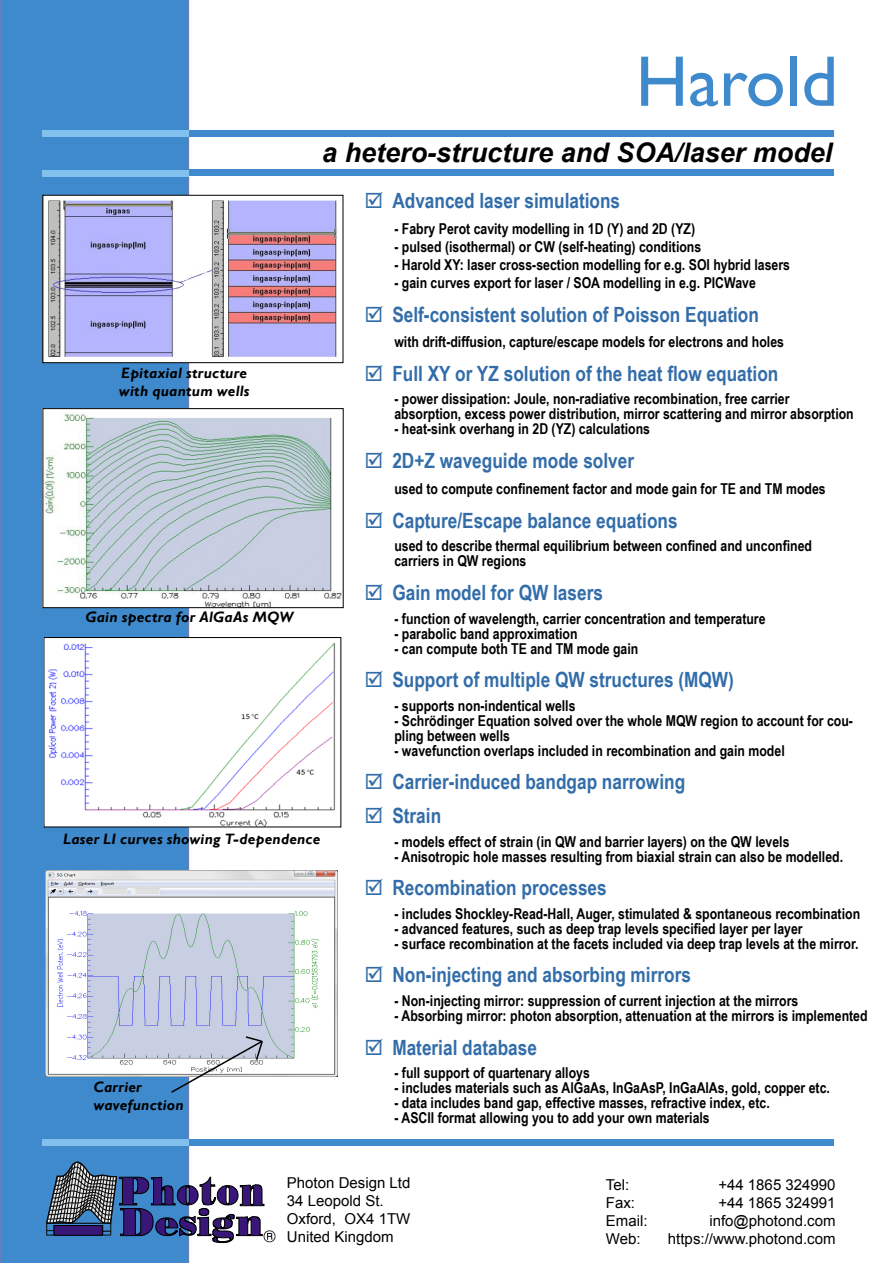
<style>
.page{position:relative;width:893px;height:1263px;background:#fff}
.page>*{position:absolute;margin:0;border:0;box-sizing:border-box;transform-origin:0 0}
.insert_title{font:72px "Gill Sans";color:#3f8acc}
.t1{font:italic 700 27px "Arial";color:#000}
.t2{font:700 21px "Arial Narrow";color:#336da9}
.t3{font:700 15px/15px "Arial Narrow";color:#000}
.t4{font:15px "Arial";color:#000}
.t5{font:italic 700 15px "Gill Sans";letter-spacing:.015em;color:#000}
</style>
<div class="page">
<div style="left:0;top:0;width:189px;height:1263px;background:#3f8acc"></div>
<div style="left:43px;top:130px;width:790px;height:7px;background:#3f8acc"></div>
<div style="left:43px;top:170px;width:790px;height:6px;background:#3f8acc"></div>
<div style="left:43px;top:130px;width:146px;height:7px;background:#82c0ee"></div>
<div style="left:43px;top:170px;width:146px;height:6px;background:#82c0ee"></div>
<div style="left:43px;top:1139px;width:790px;height:7px;background:#3f8acc"></div>
<div style="left:43px;top:1139px;width:146px;height:6px;background:#82c0ee"></div>
<svg style="left:46px;top:1161px;width:230px;height:82px"></svg>
<div style="left:54px;top:1225px;width:48px;height:10px;background:#381778"></div>
<div style="left:54px;top:1225px;width:48px;height:10px;border:1px solid #000"></div>
<img style="left:45px;top:870px;width:292px;height:207px">
<svg style="left:169px;top:1035px;width:95px;height:59px"></svg>
<img style="left:45px;top:197px;width:292px;height:164px">
<div style="left:43px;top:195px;width:300px;height:168px;border:1px solid #000"></div>
<img style="left:45px;top:410px;width:297px;height:196px">
<div style="left:43px;top:408px;width:301px;height:200px;border:1px solid #000"></div>
<img style="left:46px;top:639px;width:289px;height:186px">
<div style="left:44px;top:637px;width:297px;height:190px;border:1px solid #000"></div>
<p class="insert_title" style="left:636px;top:40px;width:204px">Harold</p>
<p class="t1" style="left:322px;top:134px;width:512px">a hetero-structure and SOA/laser model</p>
<p class="t5" style="left:121px;top:364px;width:128px">Epitaxial structure</p>
<p class="t5" style="left:119px;top:382px;width:132px">with quantum wells</p>
<p class="t5" style="left:85px;top:608px;width:210px">Gain spectra for AlGaAs MQW</p>
<p class="t5" style="left:63px;top:830px;width:259px">Laser LI curves showing T-dependence</p>
<p class="t5" style="left:94px;top:1078px;width:50px">Carrier</p>
<p class="t5" style="left:94px;top:1096px;width:92px">wavefunction</p>
<p class="t2" style="left:365px;top:184px;width:257px">☑ Advanced laser simulations</p>
<p class="t3" style="left:394px;top:220px;width:302px">- Fabry Perot cavity modelling in 1D (Y) and 2D (YZ)</p>
<p class="t3" style="left:394px;top:238px;width:308px">- pulsed (isothermal) or CW (self-heating) conditions</p>
<p class="t3" style="left:394px;top:256px;width:397px">- Harold XY: laser cross-section modelling for e.g. SOI hybrid lasers</p>
<p class="t3" style="left:394px;top:274px;width:363px">- gain curves export for laser / SOA modelling in e.g. PICWave</p>
<p class="t2" style="left:365px;top:298px;width:396px">☑ Self-consistent solution of Poisson Equation</p>
<p class="t3" style="left:394px;top:333px;width:391px">with drift-diffusion, capture/escape models for electrons and holes</p>
<p class="t2" style="left:365px;top:357px;width:415px">☑ Full XY or YZ solution of the heat flow equation</p>
<p class="t3" style="left:394px;top:391px;width:461px">- power dissipation: Joule, non-radiative recombination, free carrier absorption, excess power distribution, mirror scattering and mirror absorption</p>
<p class="t3" style="left:394px;top:421px;width:257px">- heat-sink overhang in 2D (YZ) calculations</p>
<p class="t2" style="left:365px;top:444px;width:271px">☑ 2D+Z waveguide mode solver</p>
<p class="t3" style="left:394px;top:481px;width:433px">used to compute confinement factor and mode gain for TE and TM modes</p>
<p class="t2" style="left:365px;top:505px;width:314px">☑ Capture/Escape balance equations</p>
<p class="t3" style="left:394px;top:538px;width:419px">used to describe thermal equilibrium between confined and unconfined carriers in QW regions</p>
<p class="t2" style="left:365px;top:577px;width:240px">☑ Gain model for QW lasers</p>
<p class="t3" style="left:394px;top:610px;width:373px">- function of wavelength, carrier concentration and temperature</p>
<p class="t3" style="left:394px;top:625px;width:185px">- parabolic band approximation</p>
<p class="t3" style="left:394px;top:640px;width:245px">- can compute both TE and TM mode gain</p>
<p class="t2" style="left:365px;top:664px;width:371px">☑ Support of multiple QW structures (MQW)</p>
<p class="t3" style="left:394px;top:697px;width:183px">- supports non-indentical wells</p>
<p class="t3" style="left:394px;top:712px;width:460px">- Schrödinger Equation solved over the whole MQW region to account for cou&shy;pling between wells</p>
<p class="t3" style="left:394px;top:742px;width:392px">- wavefunction overlaps included in recombination and gain model</p>
<p class="t2" style="left:365px;top:766px;width:322px">☑ Carrier-induced bandgap narrowing</p>
<p class="t2" style="left:365px;top:800px;width:78px">☑ Strain</p>
<p class="t3" style="left:394px;top:833px;width:397px">- models effect of strain (in QW and barrier layers) on the QW levels</p>
<p class="t3" style="left:394px;top:848px;width:450px">- Anisotropic hole masses resulting from biaxial strain can also be modelled.</p>
<p class="t2" style="left:365px;top:872px;width:244px">☑ Recombination processes</p>
<p class="t3" style="left:394px;top:905px;width:467px">- includes Shockley-Read-Hall, Auger, stimulated &amp; spontaneous recombination</p>
<p class="t3" style="left:394px;top:920px;width:410px">- advanced features, such as deep trap levels specified layer per layer</p>
<p class="t3" style="left:394px;top:935px;width:466px">- surface recombination at the facets included via deep trap levels at the mirror.</p>
<p class="t2" style="left:365px;top:959px;width:328px">☑ Non-injecting and absorbing mirrors</p>
<p class="t3" style="left:394px;top:992px;width:405px">- Non-injecting mirror: suppression of current injection at the mirrors</p>
<p class="t3" style="left:394px;top:1007px;width:475px">- Absorbing mirror: photon absorption, attenuation at the mirrors is implemented</p>
<p class="t2" style="left:365px;top:1031px;width:174px">☑ Material database</p>
<p class="t3" style="left:394px;top:1064px;width:197px">- full support of quartenary alloys</p>
<p class="t3" style="left:394px;top:1079px;width:437px">- includes materials such as AlGaAs, InGaAsP, InGaAlAs, gold, copper etc.</p>
<p class="t3" style="left:394px;top:1094px;width:377px">- data includes band gap, effective masses, refractive index, etc.</p>
<p class="t3" style="left:394px;top:1109px;width:317px">- ASCII format allowing you to add your own materials</p>
<p class="t4" style="left:287px;top:1173px;width:125px">Photon Design Ltd</p>
<p class="t4" style="left:287px;top:1191px;width:98px">34 Leopold St.</p>
<p class="t4" style="left:287px;top:1209px;width:125px">Oxford, OX4 1TW</p>
<p class="t4" style="left:287px;top:1227px;width:108px">United Kingdom</p>
<p class="t4" style="left:606px;top:1175px;width:25px">Tel:</p>
<p class="t4" style="left:718px;top:1175px;width:119px">+44 1865 324990</p>
<p class="t4" style="left:606px;top:1193px;width:31px">Fax:</p>
<p class="t4" style="left:718px;top:1193px;width:119px">+44 1865 324991</p>
<p class="t4" style="left:606px;top:1211px;width:43px">Email:</p>
<p class="t4" style="left:709px;top:1211px;width:128px">info@photond.com</p>
<p class="t4" style="left:606px;top:1229px;width:36px">Web:</p>
<p class="t4" style="left:668px;top:1229px;width:169px">https://www.photond.com</p>
</div>
